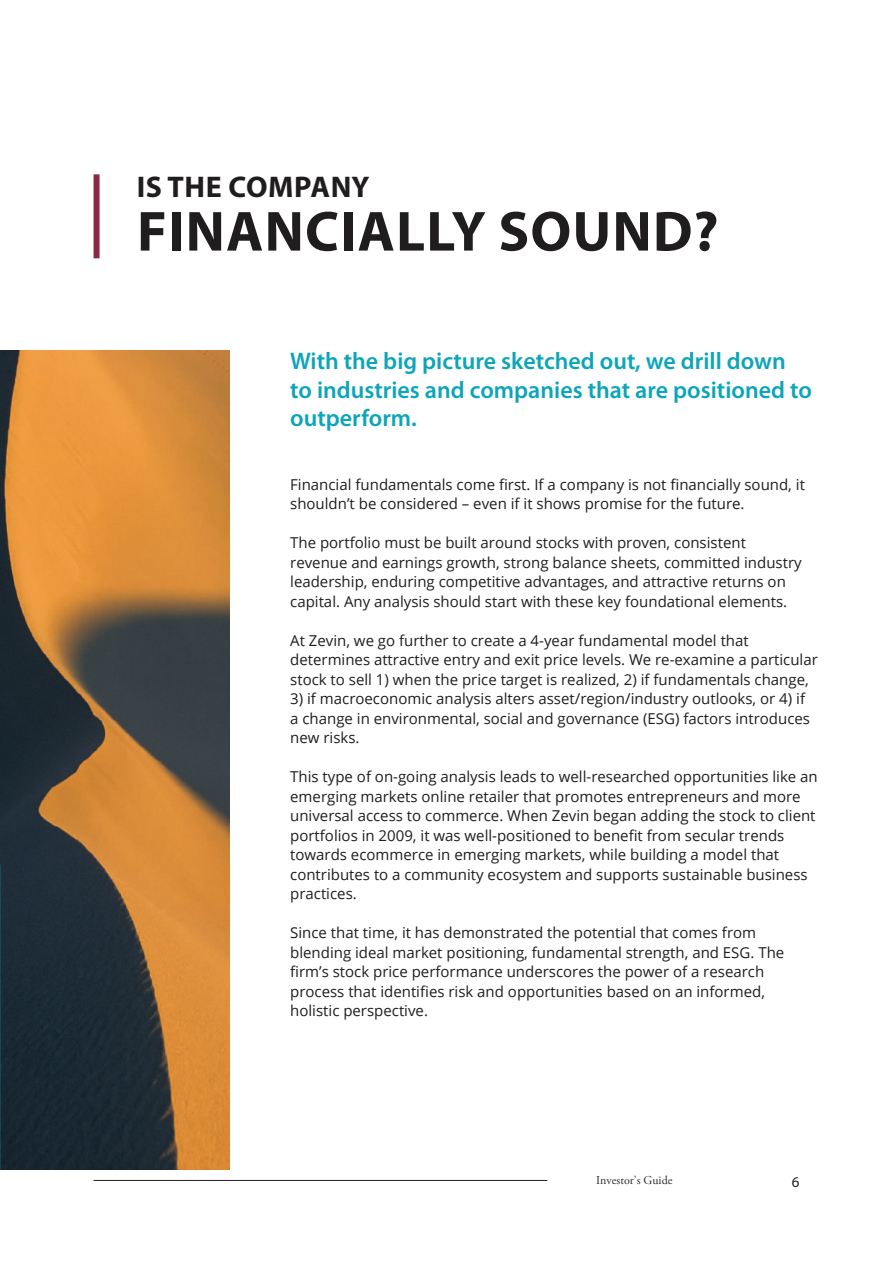
<style>
.page{position:relative;width:893px;height:1263px;background:#fff}
.page>*{position:absolute;margin:0;border:0;box-sizing:border-box;transform-origin:0 0}
.t1{font:700 57px "Myriad Pro";letter-spacing:.02em;color:#201d1e}
.t2{font:700 30px "Myriad Pro";letter-spacing:.02em;color:#201d1e}
.t3{font:600 24px/28.8px "Myriad Pro";color:#0ca5b9}
.t4{font:15px/19.5px "Open Sans";color:#201d1e}
.t5{font:15px "Myriad Pro";color:#231f20}
.t6{font:12px "Adobe Garamond Pro";color:#2e2f2e}
</style>
<div class="page">
<img style="left:0;top:351px;width:230px;height:818px">
<img style="left:0;top:864px;width:1px;height:305px">
<div style="left:94px;top:174px;width:6px;height:84px;background:#8b2944"></div>
<hr style="left:94px;top:1180px;width:453px;height:1px;background:#231f20">
<h2 class="t2" style="left:137px;top:168px;width:234px">IS THE COMPANY</h2>
<h1 class="t1" style="left:137px;top:194px;width:583px">FINANCIALLY SOUND?</h1>
<h3 class="t3" style="left:290px;top:346px;width:523px">With the big picture sketched out, we drill down to industries and companies that are positioned to outperform.</h3>
<p class="t4" style="left:290px;top:474px;width:516px">Financial fundamentals come first. If a company is not financially sound, it shouldn’t be considered – even if it shows promise for the future.</p>
<p class="t4" style="left:290px;top:533px;width:513px">The portfolio must be built around stocks with proven, consistent revenue and earnings growth, strong balance sheets, committed industry leadership, enduring competitive advantages, and attractive returns on capital. Any analysis should start with these key foundational elements.</p>
<p class="t4" style="left:290px;top:630px;width:529px">At Zevin, we go further to create a 4-year fundamental model that determines attractive entry and exit price levels. We re-examine a particular stock to sell 1) when the price target is realized, 2) if fundamentals change,</p>
<p class="t4" style="left:290px;top:689px;width:521px">3) if macroeconomic analysis alters asset/region/industry outlooks, or 4) if a change in environmental, social and governance (ESG) factors introduces new risks.</p>
<p class="t4" style="left:290px;top:767px;width:529px">This type of on-going analysis leads to well-researched opportunities like an emerging markets online retailer that promotes entrepreneurs and more universal access to commerce. When Zevin began adding the stock to client portfolios in 2009, it was well-positioned to benefit from secular trends towards ecommerce in emerging markets, while building a model that contributes to a community ecosystem and supports sustainable business practices.</p>
<p class="t4" style="left:290px;top:923px;width:496px">Since that time, it has demonstrated the potential that comes from blending ideal market positioning, fundamental strength, and ESG. The firm’s stock price performance underscores the power of a research process that identifies risk and opportunities based on an informed, holistic perspective.</p>
<p class="t6" style="left:596px;top:1173px;width:78px">Investor’s Guide</p>
<p class="t5" style="left:792px;top:1173px;width:9px">6</p>
</div>
